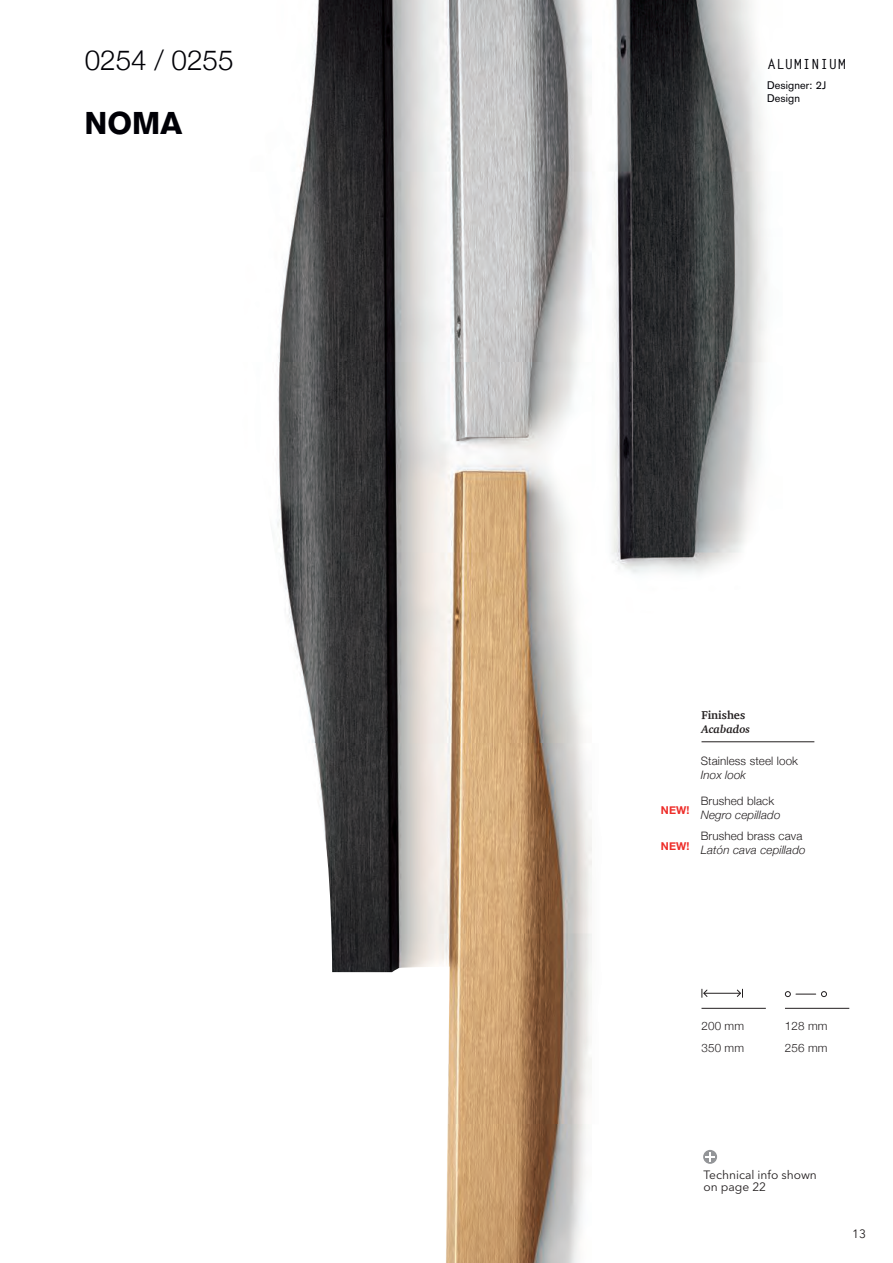
<style>
.page{position:relative;width:893px;height:1263px;background:#fff}
.page>*{position:absolute;margin:0;border:0;box-sizing:border-box;transform-origin:0 0}
.t1{font:900 31.05px "Akzidenz Grotesk";color:#000006}
.t2{font:300 27.9px "Helvetica Neue";color:#000006}
.t3{font:700 13.95px "Letter Gothic Std";letter-spacing:.03em;color:#000006}
.t4{font:12px/12px "Avenir Next LT Pro";color:#231f20}
.t5{font:300 11.55px "Helvetica Neue";letter-spacing:.01em;color:#231f20}
.t6{font:italic 300 11.55px "Helvetica Neue";letter-spacing:.01em;color:#231f20}
.t7{font:700 11.55px "Charter";color:#231f20}
.t8{font:italic 700 11.25px "Charter";color:#231f20}
.t9{font:10.8px/13px "Akzidenz Grotesk";letter-spacing:.01em;color:#000006}
.t10{font:700 10.8px "Helvetica Neue";letter-spacing:.01em;color:#ee2d29}
</style>
<div class="page">
<img style="left:278px;top:0;width:572px;height:1263px">
<div style="left:703px;top:1150px;width:14px;height:14px;background:#939598;border-radius:50%"></div>
<svg style="left:705px;top:1152px;width:10px;height:9px"></svg>
<hr style="left:701px;top:1008px;width:65px;height:1px;background:#231f20">
<hr style="left:785px;top:1008px;width:64px;height:1px;background:#231f20">
<hr style="left:704px;top:993px;width:36px;height:1px;background:#231f20">
<svg style="left:701px;top:989px;width:7px;height:8px"></svg>
<svg style="left:736px;top:989px;width:7px;height:8px"></svg>
<svg style="left:785px;top:991px;width:42px;height:6px"></svg>
<hr style="left:701px;top:741px;width:113px;height:1px;background:#231f20">
<svg style="left:277px;top:452px;width:172px;height:811px"></svg>
<h2 class="t2" style="left:85px;top:37px;width:150px">0254 / 0255</h2>
<h1 class="t1" style="left:84px;top:104px;width:100px">NOMA</h1>
<p class="t3" style="left:767px;top:55px;width:80px">ALUMINIUM</p>
<p class="t9" style="left:767px;top:79px;width:61px">Designer: 2J<br>Design</p>
<p class="t10" style="left:661px;top:802px;width:30px">NEW!</p>
<p class="t10" style="left:661px;top:837px;width:30px">NEW!</p>
<p class="t7" style="left:701px;top:705px;width:45px">Finishes</p>
<p class="t8" style="left:701px;top:719px;width:50px">Acabados</p>
<p class="t5" style="left:701px;top:751px;width:99px">Stainless steel look</p>
<p class="t6" style="left:701px;top:765px;width:47px">Inox look</p>
<p class="t5" style="left:701px;top:791px;width:75px">Brushed black</p>
<p class="t6" style="left:701px;top:805px;width:81px">Negro cepillado</p>
<p class="t5" style="left:701px;top:826px;width:103px">Brushed brass cava</p>
<p class="t6" style="left:701px;top:840px;width:106px">Latón cava cepillado</p>
<p class="t5" style="left:701px;top:1016px;width:44px">200 mm</p>
<p class="t5" style="left:785px;top:1016px;width:44px">128 mm</p>
<p class="t5" style="left:701px;top:1038px;width:44px">350 mm</p>
<p class="t5" style="left:785px;top:1038px;width:44px">256 mm</p>
<p class="t4" style="left:703px;top:1169px;width:115px">Technical info shown on page 22</p>
<p class="t4" style="left:852px;top:1228px;width:15px">13</p>
</div>
